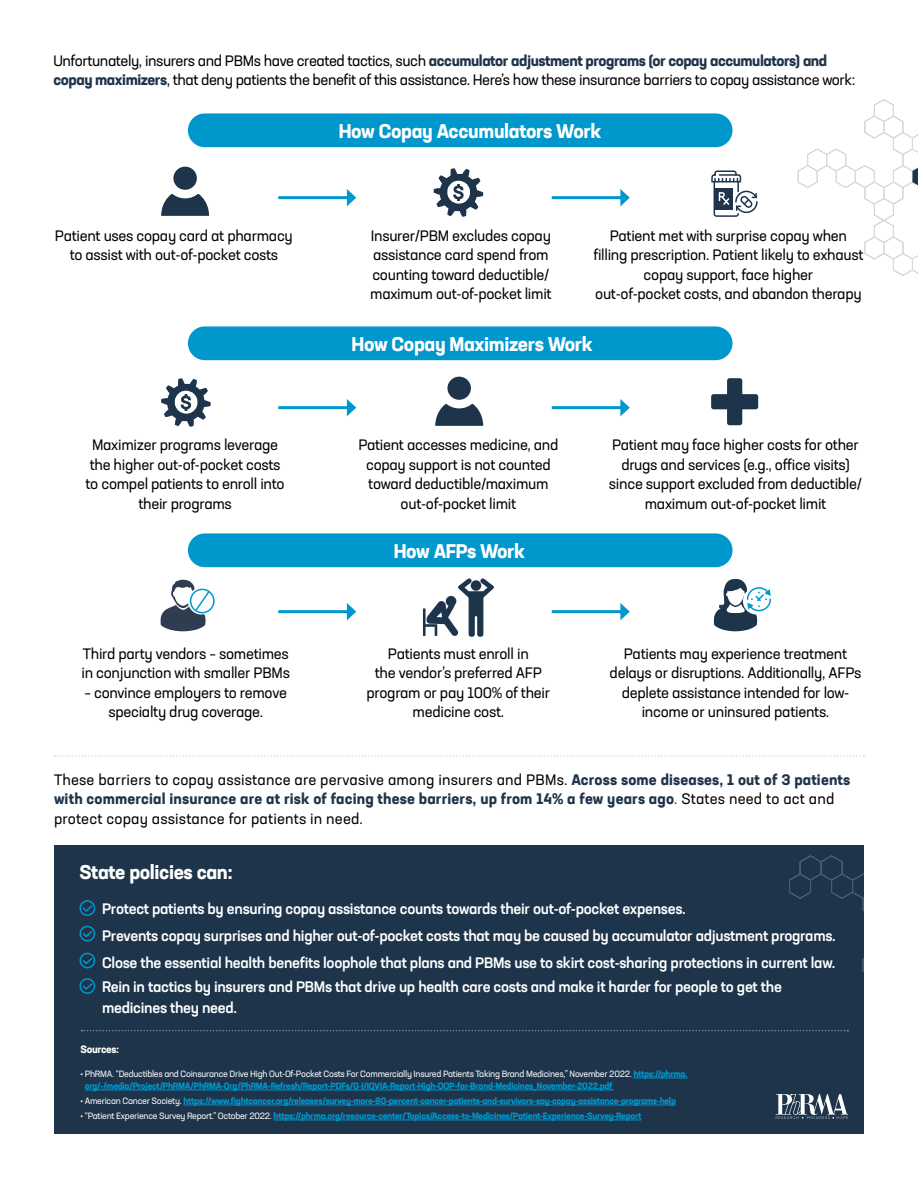
<style>
.page{position:relative;width:918px;height:1188px;background:#fff}
.page>*{position:absolute;margin:0;border:0;box-sizing:border-box;transform-origin:0 0}
.t1{font:700 19.5px "Neusa Next Std";letter-spacing:-.02em;color:#fff}
.t2{font:15px/19.5px "Neusa Next Std";letter-spacing:-.02em;color:#000;text-align:center}
.t3{font:500 15px/27px "Neusa Next Std";letter-spacing:-.02em;color:#fff}
.t4{font:15px/19.5px "Neusa Next Std";letter-spacing:.01em;color:#000}
.t5{font:700 10.5px "Neusa Next Std";letter-spacing:-.03em;color:#fff}
.t6{font:700 9px/12px "Neusa Next Std";letter-spacing:-.03em;color:#0097cd}
.s1{font-weight:700;color:#1e344b}
.s2{color:#1e344b}
.s3{font-weight:400;color:#fff}
</style>
<div class="page">
<svg style="left:423px;top:578px;width:71px;height:59px"></svg>
<div style="left:54px;top:846px;width:809px;height:288px;background:#1e344b"></div>
<svg style="left:711px;top:170px;width:47px;height:47px"></svg>
<svg style="left:161px;top:193px;width:48px;height:23px"></svg>
<div style="left:169px;top:162px;width:32px;height:32px;background:#1e344b;border-radius:50%"></div>
<div style="left:165px;top:158px;width:40px;height:40px;border:9px solid #fff;border-radius:50%"></div>
<div style="left:188px;top:113px;width:545px;height:34px;background:#0097cd;border-radius:17px"></div>
<hr style="left:278px;top:196px;width:72px;height:3px;background:#0097cd">
<svg style="left:347px;top:189px;width:9px;height:17px"></svg>
<hr style="left:552px;top:196px;width:71px;height:3px;background:#0097cd">
<svg style="left:620px;top:189px;width:10px;height:17px"></svg>
<svg style="left:434px;top:168px;width:49px;height:49px"></svg>
<svg style="left:435px;top:403px;width:48px;height:23px"></svg>
<div style="left:443px;top:372px;width:32px;height:32px;background:#1e344b;border-radius:50%"></div>
<div style="left:439px;top:368px;width:41px;height:40px;border:9px solid #fff;border-radius:50%"></div>
<div style="left:188px;top:326px;width:545px;height:34px;background:#0097cd;border-radius:17px"></div>
<hr style="left:278px;top:406px;width:72px;height:3px;background:#0097cd">
<svg style="left:347px;top:399px;width:9px;height:17px"></svg>
<hr style="left:552px;top:406px;width:71px;height:3px;background:#0097cd">
<svg style="left:620px;top:399px;width:10px;height:17px"></svg>
<svg style="left:161px;top:378px;width:50px;height:49px"></svg>
<svg style="left:776px;top:1094px;width:72px;height:25px"></svg>
<svg style="left:789px;top:845px;width:75px;height:151px"></svg>
<hr style="left:633px;top:1078px;width:55px;height:1px;background:#0097cd">
<hr style="left:85px;top:1090px;width:529px;height:1px;background:#0097cd">
<hr style="left:183px;top:1105px;width:493px;height:1px;background:#0097cd">
<hr style="left:274px;top:1120px;width:368px;height:1px;background:#0097cd">
<div style="left:79px;top:900px;width:16px;height:16px;border:2px solid #0097cd;border-radius:50%"></div>
<svg style="left:81px;top:904px;width:13px;height:9px"></svg>
<svg style="left:798px;top:99px;width:120px;height:177px"></svg>
<svg style="left:711px;top:378px;width:47px;height:47px"></svg>
<div style="left:79px;top:926px;width:16px;height:15px;border:2px solid #0097cd;border-radius:50%"></div>
<svg style="left:81px;top:929px;width:13px;height:10px"></svg>
<div style="left:79px;top:953px;width:16px;height:15px;border:2px solid #0097cd;border-radius:50%"></div>
<svg style="left:81px;top:956px;width:13px;height:10px"></svg>
<div style="left:79px;top:978px;width:16px;height:16px;border:2px solid #0097cd;border-radius:50%"></div>
<svg style="left:81px;top:982px;width:13px;height:9px"></svg>
<div style="left:188px;top:533px;width:545px;height:34px;background:#0097cd;border-radius:17px"></div>
<hr style="left:278px;top:610px;width:72px;height:3px;background:#0097cd">
<svg style="left:347px;top:603px;width:9px;height:17px"></svg>
<hr style="left:552px;top:610px;width:71px;height:3px;background:#0097cd">
<svg style="left:620px;top:603px;width:10px;height:17px"></svg>
<svg style="left:54px;top:755px;width:810px;height:2px"></svg>
<svg style="left:81px;top:1030px;width:767px;height:1px"></svg>
<div style="left:190px;top:589px;width:25px;height:24px;border:2px solid #0097cd;border-radius:50%"></div>
<svg style="left:161px;top:579px;width:50px;height:52px"></svg>
<svg style="left:714px;top:579px;width:57px;height:52px"></svg>
<p class="t2" style="left:54px;top:50px;width:803px;text-align:left">Unfortunately, insurers and PBMs have created tactics, such <span class="s1">accumulator adjustment programs (or copay accumulators) and copay maximizers</span>, that deny patients the benefit of this assistance. Here’s how these insurance barriers to copay assistance work:</p>
<h1 class="t1" style="left:339px;top:118px;width:264px">How Copay Accumulators Work</h1>
<p class="t2" style="left:55px;top:225px;width:239px">Patient uses copay card at pharmacy to assist with out-of-pocket costs</p>
<p class="t2" style="left:370px;top:225px;width:183px;text-align:left">Insurer/PBM excludes copay assistance card spend from counting toward deductible/ maximum out-of-pocket limit</p>
<p class="t2" style="left:593px;top:225px;width:272px">Patient met with surprise copay when filling prescription. Patient likely to exhaust copay support, face higher<br>out-of-pocket costs, and abandon therapy</p>
<h1 class="t1" style="left:352px;top:331px;width:243px">How Copay Maximizers Work</h1>
<p class="t2" style="left:86px;top:435px;width:201px">Maximizer programs leverage the higher out-of-pocket costs to compel patients to enroll into their programs</p>
<p class="t2" style="left:358px;top:435px;width:202px">Patient accesses medicine, and copay support is not counted toward deductible/maximum out-of-pocket limit</p>
<p class="t2" style="left:609px;top:435px;width:255px">Patient may face higher costs for other drugs and services (e.g., office visits) since support excluded from deductible/ maximum out-of-pocket limit</p>
<p class="t2" style="left:81px;top:643px;width:210px;text-align:left">Third party vendors – sometimes in conjunction with smaller PBMs</p>
<p class="t2" style="left:85px;top:682px;width:204px">– convince employers to remove specialty drug coverage.</p>
<h1 class="t1" style="left:394px;top:538px;width:133px">How AFPs Work</h1>
<p class="t2" style="left:367px;top:643px;width:185px">Patients must enroll in<br>the vendor’s preferred AFP program or pay 100% of their medicine cost.</p>
<p class="t2" style="left:610px;top:643px;width:253px">Patients may experience treatment delays or disruptions. Additionally, AFPs deplete assistance intended for low&shy;income or uninsured patients.</p>
<p class="t4" style="left:54px;top:770px;width:798px">These barriers to copay assistance are pervasive among insurers and PBMs. <span class="s1">Across some diseases, 1 out of 3 patients with commercial insurance are at risk of facing these barriers, up from 14% a few years ago</span><span class="s2">.</span> States need to act and protect copay assistance for patients in need.</p>
<h1 class="t1" style="left:80px;top:859px;width:155px">State policies can:</h1>
<p class="t3" style="left:102px;top:895px;width:735px">Protect patients by ensuring copay assistance counts towards their out-of-pocket expenses.<br>Prevents copay surprises and higher out-of-pocket costs that may be caused by accumulator adjustment programs.<br>Close the essential health benefits loophole that plans and PBMs use to skirt cost-sharing protections in current law.</p>
<p class="t3" style="left:102px;top:976px;width:681px;line-height:21px">Rein in tactics by insurers and PBMs that drive up health care costs and make it harder for people to get the medicines they need.</p>
<p class="t5" style="left:80px;top:1043px;width:40px">Sources:</p>
<p class="t6" style="left:85px;top:1068px;width:604px;text-indent:-4px"><span class="s3">• PhRMA. “Deductibles and Coinsurance Drive High Out-Of-Pocket Costs For Commercially Insured Patients Taking Brand Medicines,” November 2022.</span> https://phrma. org/-/media/Project/PhRMA/PhRMA-Org/PhRMA-Refresh/Report-PDFs/G-I/IQVIA-Report-High-OOP-for-Brand-Medicines_November-2022.pdf</p>
<p class="t6" style="left:80px;top:1095px;width:597px"><span class="s3">• American Cancer Society.</span> https://www.fightcancer.org/releases/survey-more-80-percent-cancer-patients-and-survivors-say-copay-assistance-programs-help</p>
<p class="t6" style="left:80px;top:1110px;width:563px"><span class="s3">• “Patient Experience Survey Report.” October 2022.</span> https://phrma.org/resource-center/Topics/Access-to-Medicines/Patient-Experience-Survey-Report</p>
</div>
